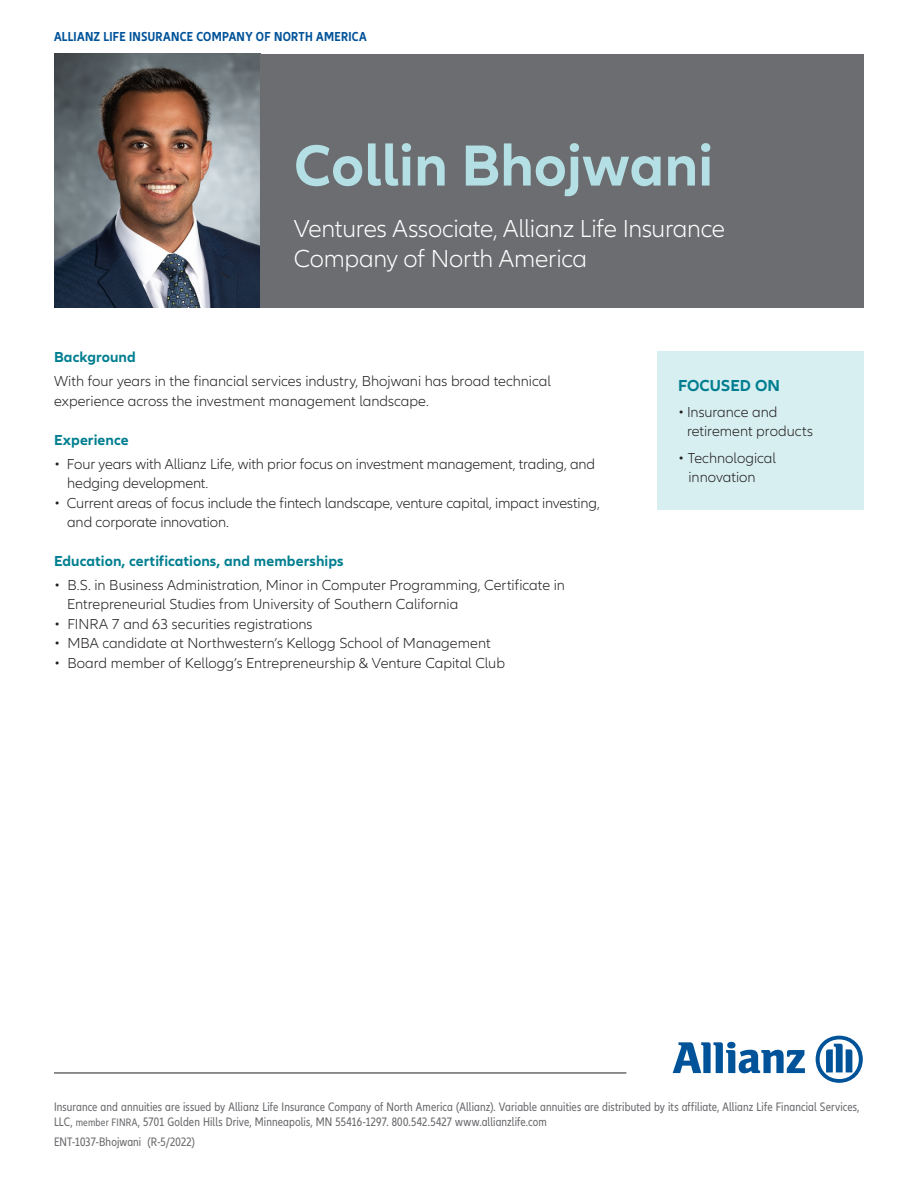
<style>
.page{position:relative;width:918px;height:1188px;background:#fff}
.page>*{position:absolute;margin:0;border:0;box-sizing:border-box;transform-origin:0 0}
.t1{font:700 60px "Allianz Neo";color:#b4e0e5}
.t2{font:300 25.5px/30px "Allianz Neo";letter-spacing:-.015em;color:#fff}
.t3{font:700 16.5px "Allianz Neo";color:#007e90}
.t4{font:300 15px/19.5px "Allianz Neo";letter-spacing:-.005em;color:#231f20}
.t5{font:700 15px "Allianz Neo";letter-spacing:.005em;color:#007e90}
.t6{font:700 condensed 13.5px "Allianz Neo";letter-spacing:.02em;color:#015399}
.t7{font:condensed 12.75px/15px "Allianz Neo";letter-spacing:.01em;color:#6c6d70}
.s1{font-size:11.25px}
</style>
<div class="page">
<img style="left:54px;top:54px;width:206px;height:254px">
<div style="left:260px;top:54px;width:604px;height:254px;background:#6c6d70"></div>
<hr style="left:54px;top:1073px;width:572px;height:1px;background:#231f20">
<svg style="left:673px;top:1042px;width:132px;height:31px"></svg>
<svg style="left:816px;top:1036px;width:47px;height:47px"></svg>
<div style="left:658px;top:351px;width:206px;height:158px;background:#d7eff1"></div>
<p class="t6" style="left:54px;top:28px;width:314px">ALLIANZ LIFE INSURANCE COMPANY OF NORTH AMERICA</p>
<h1 class="t1" style="left:294px;top:131px;width:421px">Collin Bhojwani</h1>
<h2 class="t2" style="left:294px;top:214px;width:433px">Ventures Associate, Allianz Life Insurance<br>Company of North America</h2>
<p class="t5" style="left:54px;top:349px;width:83px">Background</p>
<p class="t4" style="left:54px;top:372px;width:498px">With four years in the financial services industry, Bhojwani has broad technical experience across the investment management landscape.</p>
<p class="t5" style="left:54px;top:431px;width:76px">Experience</p>
<p class="t4" style="left:67px;top:454px;width:529px;text-indent:-13px">• Four years with Allianz Life, with prior focus on investment management, trading, and hedging development.</p>
<p class="t4" style="left:67px;top:493px;width:534px;text-indent:-13px">• Current areas of focus include the fintech landscape, venture capital, impact investing, and corporate innovation.</p>
<p class="t5" style="left:54px;top:552px;width:291px">Education, certifications, and memberships</p>
<p class="t4" style="left:67px;top:576px;width:499px;text-indent:-13px">• B.S. in Business Administration, Minor in Computer Programming, Certificate in<br>Entrepreneurial Studies from University of Southern California</p>
<p class="t4" style="left:54px;top:615px;width:260px">• FINRA 7 and 63 securities registrations</p>
<p class="t4" style="left:54px;top:634px;width:438px">• MBA candidate at Northwestern’s Kellogg School of Management</p>
<p class="t4" style="left:54px;top:654px;width:452px">• Board member of Kellogg’s Entrepreneurship &amp; Venture Capital Club</p>
<p class="t3" style="left:678px;top:376px;width:104px">FOCUSED ON</p>
<p class="t4" style="left:687px;top:403px;width:127px;text-indent:-9px">• Insurance and retirement products</p>
<p class="t4" style="left:689px;top:448px;width:89px;text-indent:-10px">• Technological innovation</p>
<p class="t7" style="left:54px;top:1099px;width:807px">Insurance and annuities are issued by Allianz Life Insurance Company of North America (Allianz). Variable annuities are distributed by its affiliate, Allianz Life Financial Services,<br>LLC, <span class="s1">member FINRA</span>, 5701 Golden Hills Drive, Minneapolis, MN 55416-1297. 800.542.5427 www.allianzlife.com</p>
<p class="t7" style="left:54px;top:1134px;width:143px">ENT-1037-Bhojwani (R-5/2022)</p>
</div>
